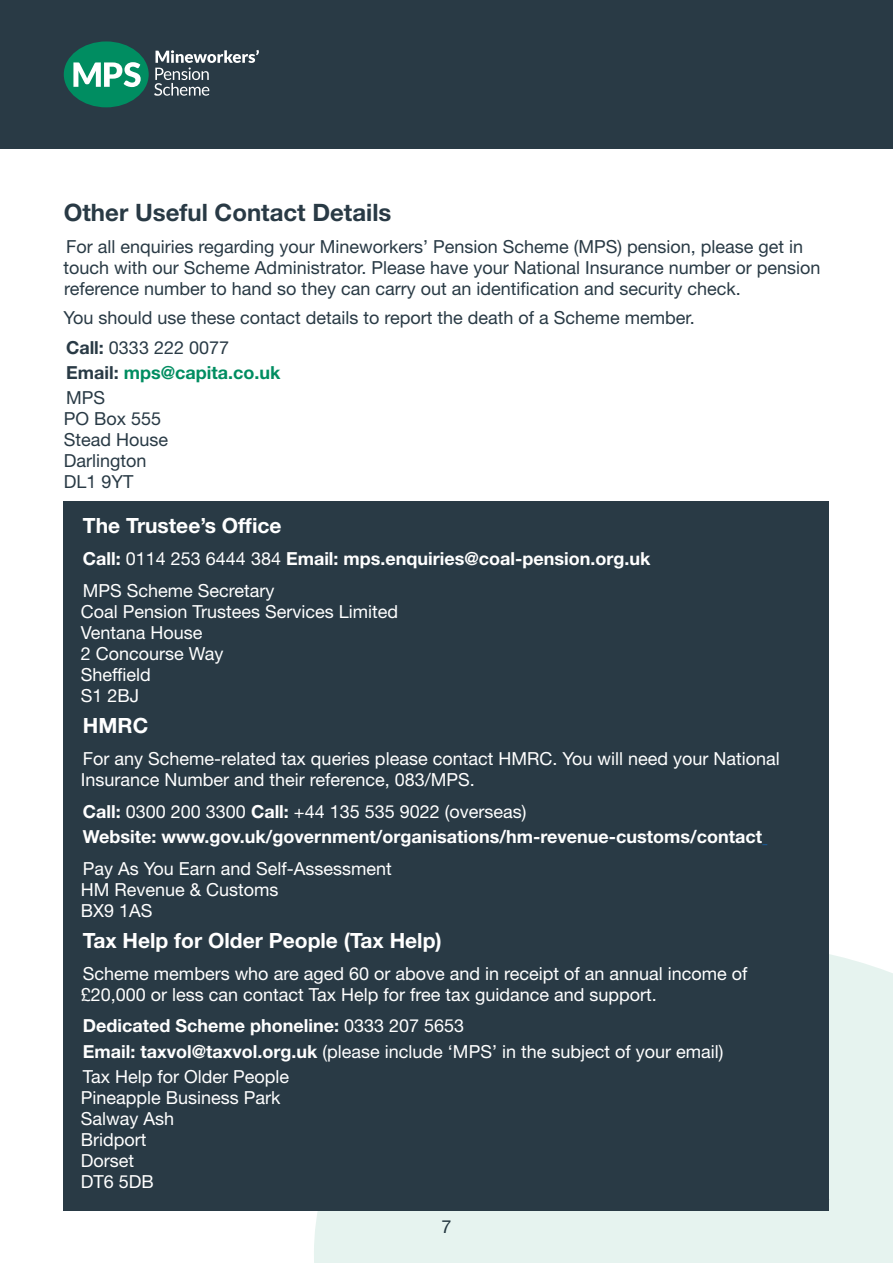
<style>
.page{position:relative;width:893px;height:1263px;background:#fff}
.page>*{position:absolute;margin:0;border:0;box-sizing:border-box;transform-origin:0 0}
.t1{font:700 24px "Helvetica Neue LT Std";color:#293a45}
.t2{font:700 21px "Helvetica Neue LT Std";color:#fff}
.t3{font:18px/21px "Helvetica Neue LT Std";color:#fff}
.t4{font:18px/21px "Helvetica Neue LT Std";color:#293a45}
.t5{font:700 18px "Helvetica Neue LT Std";color:#fff}
.t6{font:700 18px "Helvetica Neue LT Std";color:#008d61}
.s1{font-weight:700}
.s2{color:#293a45}
.s3{font-weight:400}
</style>
<div class="page">
<div style="left:314px;top:954px;width:579px;height:309px;background:#e6f3ef"></div>
<div style="left:0;top:0;width:893px;height:149px;background:#293a45"></div>
<svg style="left:154px;top:50px;width:105px;height:46px"></svg>
<div style="left:64px;top:41px;width:85px;height:66px;background:#008d61;border-radius:50%"></div>
<svg style="left:73px;top:62px;width:68px;height:25px"></svg>
<div style="left:64px;top:501px;width:765px;height:710px;background:#293a45"></div>
<p class="t1" style="left:64px;top:198px;width:329px">Other Useful Contact Details</p>
<p class="t4" style="left:64px;top:236px;width:758px">For all enquiries regarding your Mineworkers’ Pension Scheme (MPS) pension, please get in touch with our Scheme Administrator. Please have your National Insurance number or pension reference number to hand so they can carry out an identification and security check.</p>
<p class="t4" style="left:63px;top:307px;width:633px">You should use these contact details to report the death of a Scheme member.</p>
<p class="t4" style="left:66px;top:337px;width:165px"><span class="s1">Call:</span> 0333 222 0077</p>
<p class="t6" style="left:66px;top:362px;width:216px"><span class="s2">Email:</span> mps@capita.co.uk</p>
<p class="t4" style="left:64px;top:387px;width:106px">MPS<br>PO Box 555<br>Stead House<br>Darlington<br>DL1 9YT</p>
<p class="t2" style="left:83px;top:513px;width:200px">The Trustee’s Office</p>
<p class="t5" style="left:83px;top:547px;width:569px">Call: <span class="s3">0114 253 6444 384</span> Email: mps.enquiries@coal-pension.org.uk</p>
<p class="t3" style="left:81px;top:579px;width:319px">MPS Scheme Secretary<br>Coal Pension Trustees Services Limited<br>Ventana House<br>2 Concourse Way<br>Sheffield<br>S1 2BJ</p>
<p class="t2" style="left:83px;top:713px;width:67px">HMRC</p>
<p class="t3" style="left:81px;top:748px;width:700px">For any Scheme-related tax queries please contact HMRC. You will need your National<br>Insurance Number and their reference, 083/MPS.</p>
<p class="t3" style="left:83px;top:800px;width:445px"><span class="s1">Call:</span> 0300 200 3300 <span class="s1">Call:</span> +44 135 535 9022 (overseas)</p>
<p class="t5" style="left:83px;top:825px;width:681px">Website: www.gov.uk/government/organisations/hm-revenue-customs/contact</p>
<p class="t3" style="left:81px;top:857px;width:313px">Pay As You Earn and Self-Assessment<br>HM Revenue &amp; Customs<br>BX9 1AS</p>
<p class="t2" style="left:83px;top:928px;width:360px">Tax Help for Older People (Tax Help)</p>
<p class="t3" style="left:81px;top:963px;width:668px">Scheme members who are aged 60 or above and in receipt of an annual income of £20,000 or less can contact Tax Help for free tax guidance and support.</p>
<p class="t5" style="left:83px;top:1015px;width:383px">Dedicated Scheme phoneline: <span class="s3">0333 207 5653</span></p>
<p class="t3" style="left:83px;top:1040px;width:642px"><span class="s1">Email: taxvol@taxvol.org.uk</span> (please include ‘MPS’ in the subject of your email)</p>
<p class="t3" style="left:81px;top:1066px;width:210px">Tax Help for Older People<br>Pineapple Business Park<br>Salway Ash<br>Bridport<br>Dorset<br>DT6 5DB</p>
<p class="t4" style="left:441px;top:1216px;width:12px">7</p>
</div>
